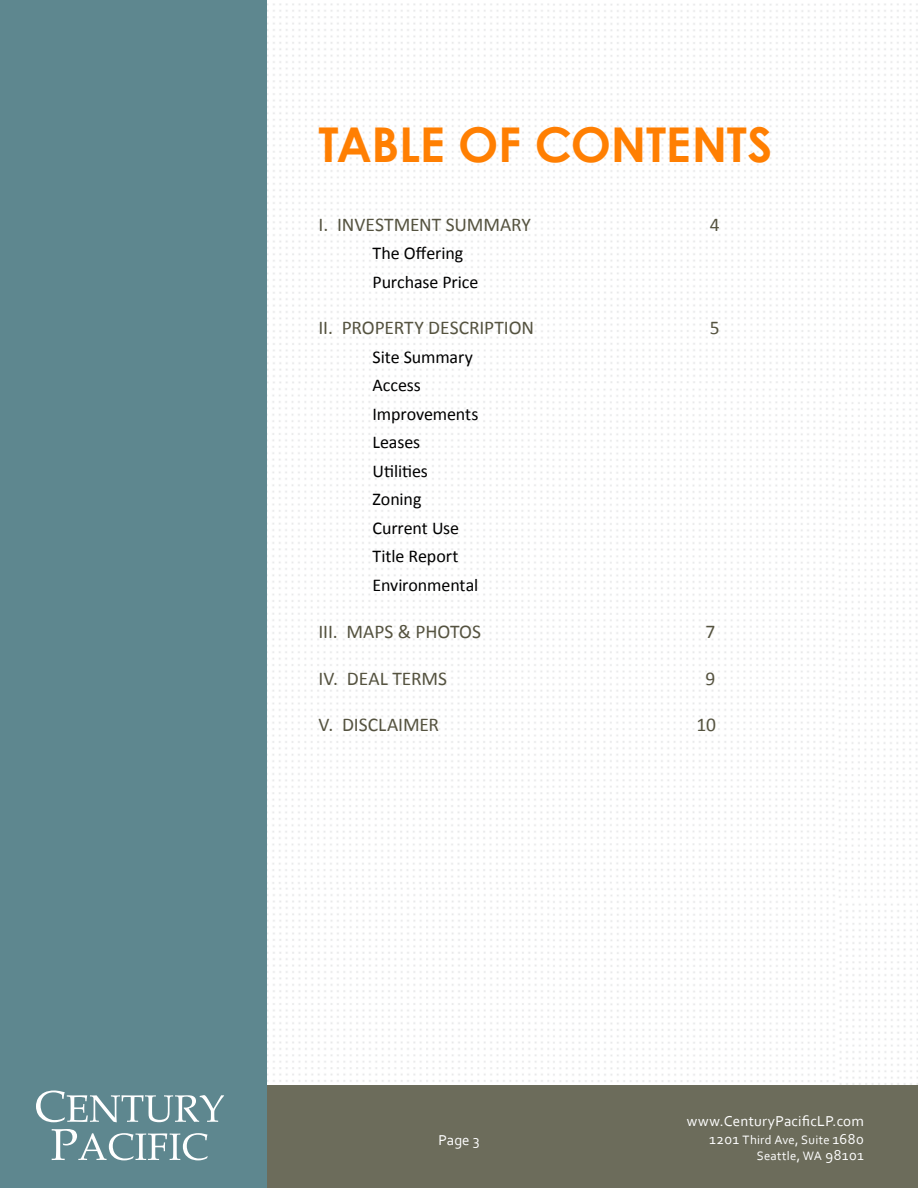
<style>
.page{position:relative;width:918px;height:1188px;background:#fff}
.page>*{position:absolute;margin:0;border:0;box-sizing:border-box;transform-origin:0 0}
.t1{font:700 48px "Century Gothic";letter-spacing:-.005em;color:#ff7f02}
.t2{font:19.5px "Calibri";letter-spacing:-.005em;color:#555340}
.t3{font:18px/28.5px "Calibri";letter-spacing:-.005em;color:#000}
.t4{font:15px "Corbel";letter-spacing:.015em;color:#fff}
.t5{font:12.75px/16.5px "Corbel";letter-spacing:.02em;color:#fff;text-align:right}
.s1{font-size:15px}
</style>
<div class="page">
<img style="left:267px;top:3px;width:651px;height:1082px">
<div style="left:0;top:1086px;width:918px;height:102px;background:#6c6c5b"></div>
<div style="left:0;top:0;width:267px;height:1188px;background:#5e878f"></div>
<svg style="left:36px;top:1091px;width:188px;height:31px"></svg>
<svg style="left:52px;top:1129px;width:156px;height:31px"></svg>
<h1 class="t1" style="left:319px;top:108px;width:455px">TABLE OF CONTENTS</h1>
<p class="t2" style="left:319px;top:212px;width:214px">I. INVESTMENT SUMMARY</p>
<p class="t2" style="left:710px;top:212px;width:11px">4</p>
<p class="t3" style="left:373px;top:239px;width:107px">The Offering<br>Purchase Price</p>
<p class="t2" style="left:319px;top:316px;width:217px">II. PROPERTY DESCRIPTION</p>
<p class="t2" style="left:710px;top:316px;width:11px">5</p>
<p class="t3" style="left:373px;top:343px;width:107px">Site Summary<br>Access<br>Improvements<br>Leases<br>Utilities<br>Zoning<br>Current Use<br>Title Report<br>Environmental</p>
<p class="t2" style="left:319px;top:619px;width:164px">III. MAPS &amp; PHOTOS</p>
<p class="t2" style="left:705px;top:619px;width:11px">7</p>
<p class="t2" style="left:319px;top:666px;width:130px">IV. DEAL TERMS</p>
<p class="t2" style="left:705px;top:666px;width:11px">9</p>
<p class="t2" style="left:319px;top:713px;width:122px">V. DISCLAIMER</p>
<p class="t2" style="left:697px;top:713px;width:21px">10</p>
<p class="t4" style="left:438px;top:1131px;width:43px">Page 3</p>
<p class="t4" style="left:687px;top:1111px;width:179px">www.CenturyPacificLP.com</p>
<p class="t5" style="left:709px;top:1131px;width:156px"><span class="s1">1201</span> Third Ave, Suite <span class="s1">1680<br></span>Seattle, WA <span class="s1">98101</span></p>
</div>
